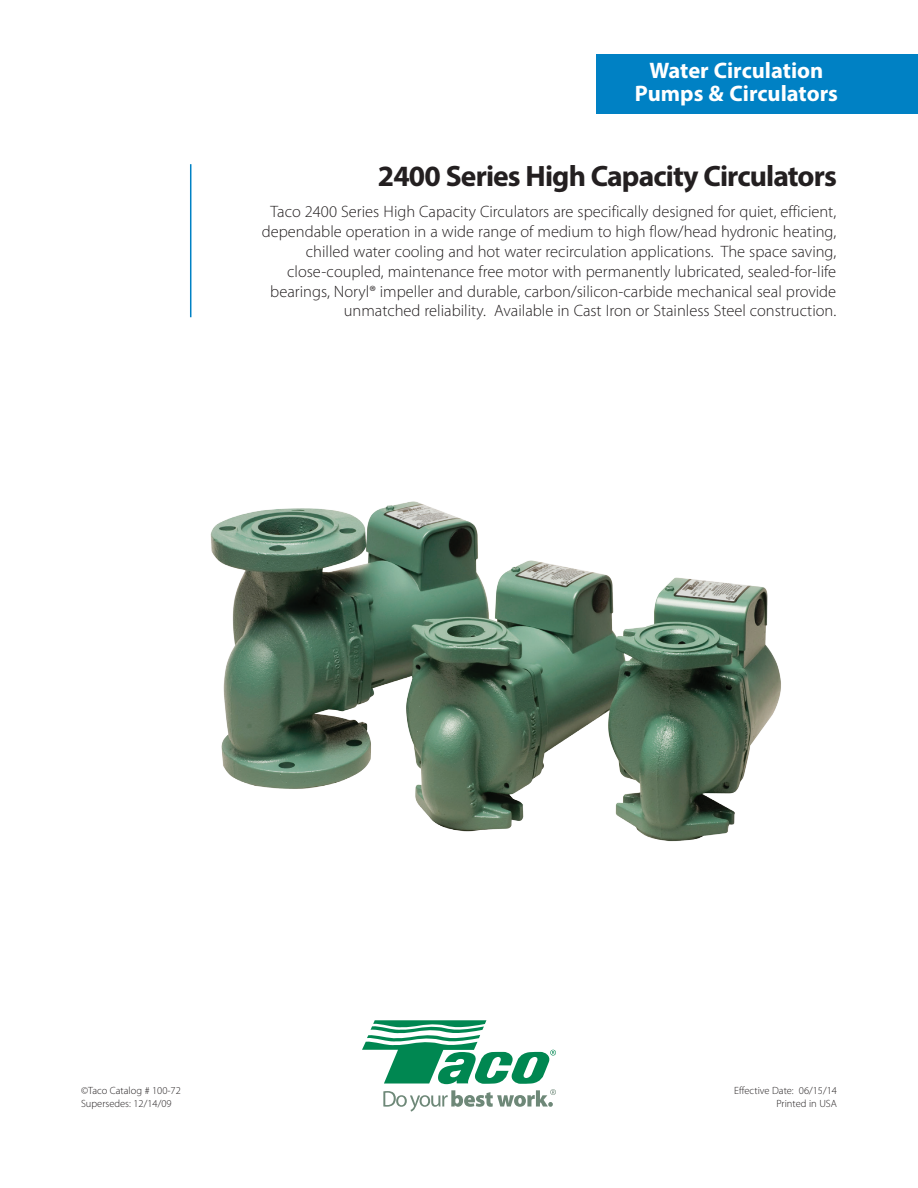
<style>
.page{position:relative;width:918px;height:1188px;background:#fff}
.page>*{position:absolute;margin:0;border:0;box-sizing:border-box;transform-origin:0 0}
.t1{font:700 29.55px "Myriad Pro";letter-spacing:-.03em;color:#231f20}
.t2{font:700 22.5px/22.5px "Myriad Pro";color:#fff;text-align:center}
.t3{font:300 16.5px/19.8px "Myriad Pro";color:#231f20;text-align:right}
.t4{font:300 10.5px/12.6px "Myriad Pro";color:#231f20}
</style>
<div class="page">
<hr style="left:190px;top:164px;width:1px;height:153px;background:#0081c4">
<div style="left:597px;top:54px;width:321px;height:59px;background:#0081c4"></div>
<img style="left:210px;top:501px;width:571px;height:341px">
<svg style="left:362px;top:1020px;width:194px;height:92px"></svg>
<h2 class="t2" style="left:635px;top:59px;width:205px">Water Circulation<br>Pumps &amp; Circulators</h2>
<h1 class="t1" style="left:378px;top:157px;width:461px">2400 Series High Capacity Circulators</h1>
<p class="t3" style="left:262px;top:202px;width:576px">Taco 2400 Series High Capacity Circulators are specifically designed for quiet, efficient, dependable operation in a wide range of medium to high flow/head hydronic heating, chilled water cooling and hot water recirculation applications. The space saving, close-coupled, maintenance free motor with permanently lubricated, sealed-for-life bearings, Noryl® impeller and durable, carbon/silicon-carbide mechanical seal provide unmatched reliability. Available in Cast Iron or Stainless Steel construction.</p>
<p class="t4" style="left:81px;top:1085px;width:101px">©Taco Catalog # 100-72<br>Supersedes: 12/14/09</p>
<p class="t4" style="left:734px;top:1085px;width:104px;text-align:right">Effective Date: 06/15/14<br>Printed in USA</p>
</div>
